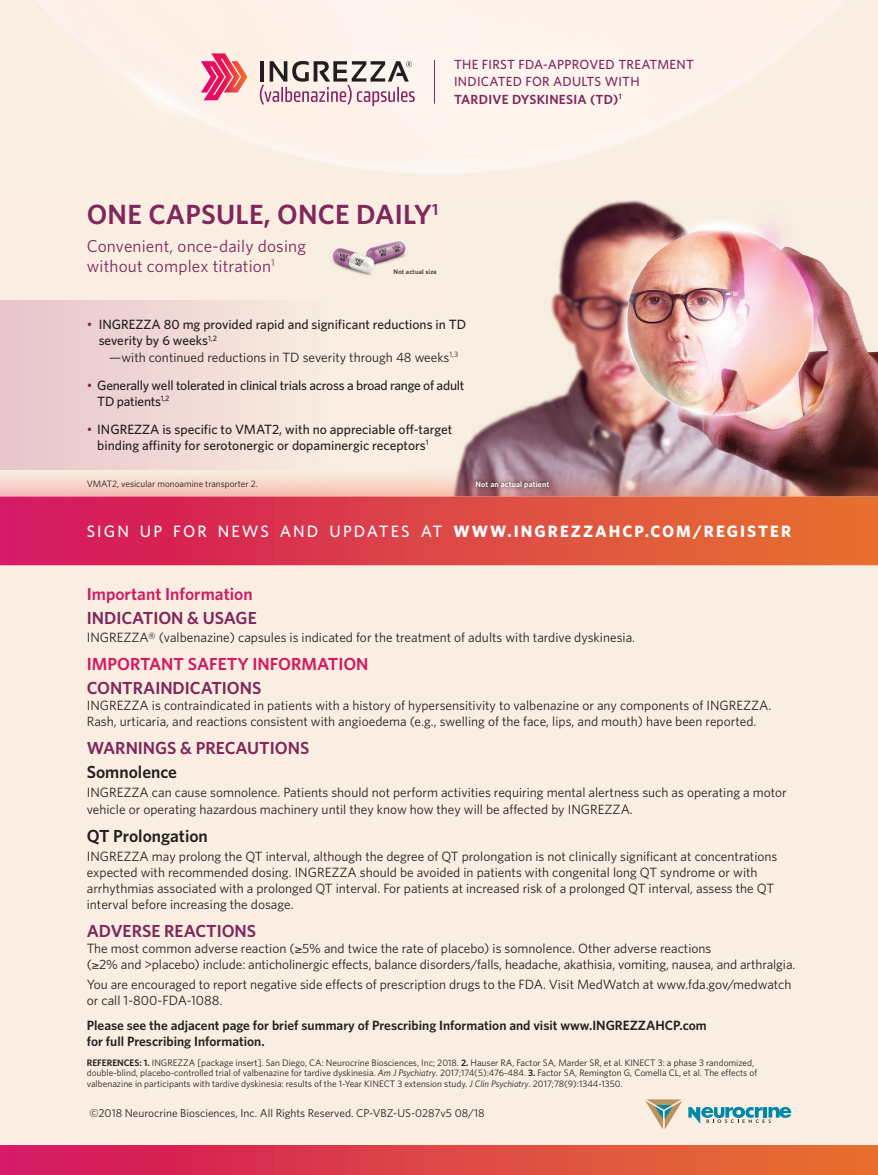
<style>
.page{position:relative;width:878px;height:1175px;background:#fff}
.page>*{position:absolute;margin:0;border:0;box-sizing:border-box;transform-origin:0 0}
.t1{font:600 27.75px "Whitney";letter-spacing:.01em;color:#80275c}
.t2{font:600 17.4px/24px "Whitney";color:#d31a63}
.t3{font:600 17.4px/24px "Whitney";color:#80275c}
.t4{font:600 17.4px "Whitney";color:#231f20}
.t5{font:17.25px/19.8px "Whitney";letter-spacing:.01em;color:#80275c}
.t6{font:700 16.5px "Whitney";letter-spacing:.125em;color:#fff}
.t7{font:13.35px/16px "Whitney";color:#231f20}
.t8{font:500 13.35px/16px "Whitney";color:#231f20}
.t9{font:600 13.35px/16px "Whitney";color:#231f20}
.t10{font:500 13.35px/16px "Whitney";letter-spacing:-.02em;color:#231f20}
.t11{font:500 13.2px/17.2px "Whitney";letter-spacing:.02em;color:#80275c}
.t12{font:11.4px "Whitney";color:#231f20}
.t13{font:9.45px/10.8px "Whitney";color:#231f20}
.t14{font:9.3px "Whitney";color:#231f20}
.t15{font:600 7.95px "Whitney";letter-spacing:.02em;color:#fff}
.t16{font:600 6.6px "Whitney";letter-spacing:.02em;color:#383a39}
.s1{font-weight:600}
.s2{font-weight:400;color:#80275c}
.s3{font-weight:500}
.s4{color:#80275c}
.s5{color:#231f20}
.s6{font-style:italic}
</style>
<div class="page">
<div style="left:0;top:0;width:878px;height:1174px;background:#f9eee1"></div>
<div style="left:0;top:1145px;width:878px;height:29px;background:linear-gradient(to right,#d41560,#e6732e)"></div>
<img style="left:37px;top:0;width:804px;height:174px">
<hr style="left:434px;top:60px;width:1px;height:44px;background:#80275c">
<svg style="left:201px;top:53px;width:46px;height:47px"></svg>
<svg style="left:260px;top:61px;width:155px;height:45px"></svg>
<img style="left:331px;top:241px;width:75px;height:34px">
<img style="left:457px;top:200px;width:421px;height:270px">
<svg style="left:0;top:497px;width:878px;height:68px;background:#dc4447"></svg>
<img style="left:0;top:470px;width:878px;height:27px">
<img style="left:472px;top:477px;width:80px;height:14px">
<div style="left:0;top:300px;width:407px;height:170px;background:linear-gradient(to right,#e8c4cc,#fbf4e4)"></div>
<img style="left:0;top:470px;width:407px;height:1px">
<svg style="left:688px;top:1106px;width:103px;height:17px"></svg>
<svg style="left:645px;top:1099px;width:37px;height:30px"></svg>
<p class="t11" style="left:454px;top:57px;width:241px">THE FIRST FDA-APPROVED TREATMENT<br>INDICATED FOR ADULTS WITH<br><span class="s1">TARDIVE DYSKINESIA (TD)</span><sup>1</sup></p>
<p class="t1" style="left:87px;top:204px;width:353px">ONE CAPSULE, ONCE DAILY<sup>1</sup></p>
<p class="t5" style="left:87px;top:237px;width:221px">Convenient, once-daily dosing without complex titration<sup>1</sup></p>
<p class="t16" style="left:393px;top:269px;width:45px">Not actual size</p>
<p class="t8" style="left:87px;top:318px;width:381px"><span class="s2">•</span> INGREZZA 80 mg provided rapid and significant reductions in TD</p>
<p class="t8" style="left:99px;top:334px;width:120px">severity by 6 weeks<sup>1,2</sup></p>
<p class="t7" style="left:109px;top:350px;width:350px">—with continued reductions in TD severity through 48 weeks<sup>1,3</sup></p>
<p class="t10" style="left:97px;top:378px;width:368px;text-indent:-11px"><span class="s2">•</span> Generally well tolerated in clinical trials across a broad range of adult<br>TD patients<sup>1,2</sup></p>
<p class="t8" style="left:97px;top:422px;width:356px;text-indent:-11px"><span class="s2">•</span> INGREZZA is specific to VMAT2, with no appreciable off-target binding affinity for serotonergic or dopaminergic receptors<sup>1</sup></p>
<p class="t14" style="left:87px;top:480px;width:172px">VMAT2, vesicular monoamine transporter 2.</p>
<p class="t15" style="left:475px;top:481px;width:75px">Not an actual patient</p>
<p class="t6" style="left:87px;top:525px;width:706px"><span class="s3">SIGN UP FOR NEWS AND UPDATES AT</span> WWW.INGREZZAHCP.COM/REGISTER</p>
<p class="t2" style="left:87px;top:583px;width:171px">Important Information<br><span class="s4">INDICATION &amp; USAGE</span></p>
<p class="t7" style="left:87px;top:630px;width:550px">INGREZZA® (valbenazine) capsules is indicated for the treatment of adults with tardive dyskinesia.</p>
<p class="t2" style="left:87px;top:653px;width:283px">IMPORTANT SAFETY INFORMATION<br><span class="s4">CONTRAINDICATIONS</span></p>
<p class="t7" style="left:87px;top:698px;width:686px">INGREZZA is contraindicated in patients with a history of hypersensitivity to valbenazine or any components of INGREZZA.<br>Rash, urticaria, and reactions consistent with angioedema (e.g., swelling of the face, lips, and mouth) have been reported.</p>
<p class="t3" style="left:87px;top:737px;width:224px">WARNINGS &amp; PRECAUTIONS<br><span class="s5">Somnolence</span></p>
<p class="t7" style="left:87px;top:785px;width:701px">INGREZZA can cause somnolence. Patients should not perform activities requiring mental alertness such as operating a motor vehicle or operating hazardous machinery until they know how they will be affected by INGREZZA.</p>
<p class="t4" style="left:87px;top:829px;width:123px">QT Prolongation</p>
<p class="t7" style="left:87px;top:849px;width:692px">INGREZZA may prolong the QT interval, although the degree of QT prolongation is not clinically significant at concentrations expected with recommended dosing. INGREZZA should be avoided in patients with congenital long QT syndrome or with arrhythmias associated with a prolonged QT interval. For patients at increased risk of a prolonged QT interval, assess the QT interval before increasing the dosage.</p>
<p class="t3" style="left:87px;top:920px;width:171px">ADVERSE REACTIONS</p>
<p class="t7" style="left:87px;top:941px;width:710px">The most common adverse reaction ( 5% and twice the rate of placebo) is somnolence. Other adverse reactions<br>( 2% and &gt;placebo) include: anticholinergic effects, balance disorders/falls, headache, akathisia, vomiting, nausea, and arthralgia.</p>
<p class="t7" style="left:87px;top:977px;width:706px">You are encouraged to report negative side effects of prescription drugs to the FDA. Visit MedWatch at www.fda.gov/medwatch or call 1-800-FDA-1088.</p>
<p class="t9" style="left:87px;top:1018px;width:621px">Please see the adjacent page for brief summary of Prescribing Information and visit www.INGREZZAHCP.com for full Prescribing Information.</p>
<p class="t13" style="left:87px;top:1057px;width:672px"><span class="s1">REFERENCES: 1.</span> INGREZZA [package insert]. San Diego, CA: Neurocrine Biosciences, Inc; 2018. <span class="s1">2.</span> Hauser RA, Factor SA, Marder SR, et al. KINECT 3: a phase 3 randomized, double-blind, placebo-controlled trial of valbenazine for tardive dyskinesia. <span class="s6">Am J Psychiatry</span>. 2017;174(5):476-484. <span class="s1">3.</span> Factor SA, Remington G, Comella CL, et al. The effects of valbenazine in participants with tardive dyskinesia: results of the 1-Year KINECT 3 extension study. <span class="s6">J Clin Psychiatry</span>. 2017;78(9):1344-1350.</p>
<p class="t12" style="left:89px;top:1108px;width:397px">©2018 Neurocrine Biosciences, Inc. All Rights Reserved. CP-VBZ-US-0287v5 08/18</p>
</div>
